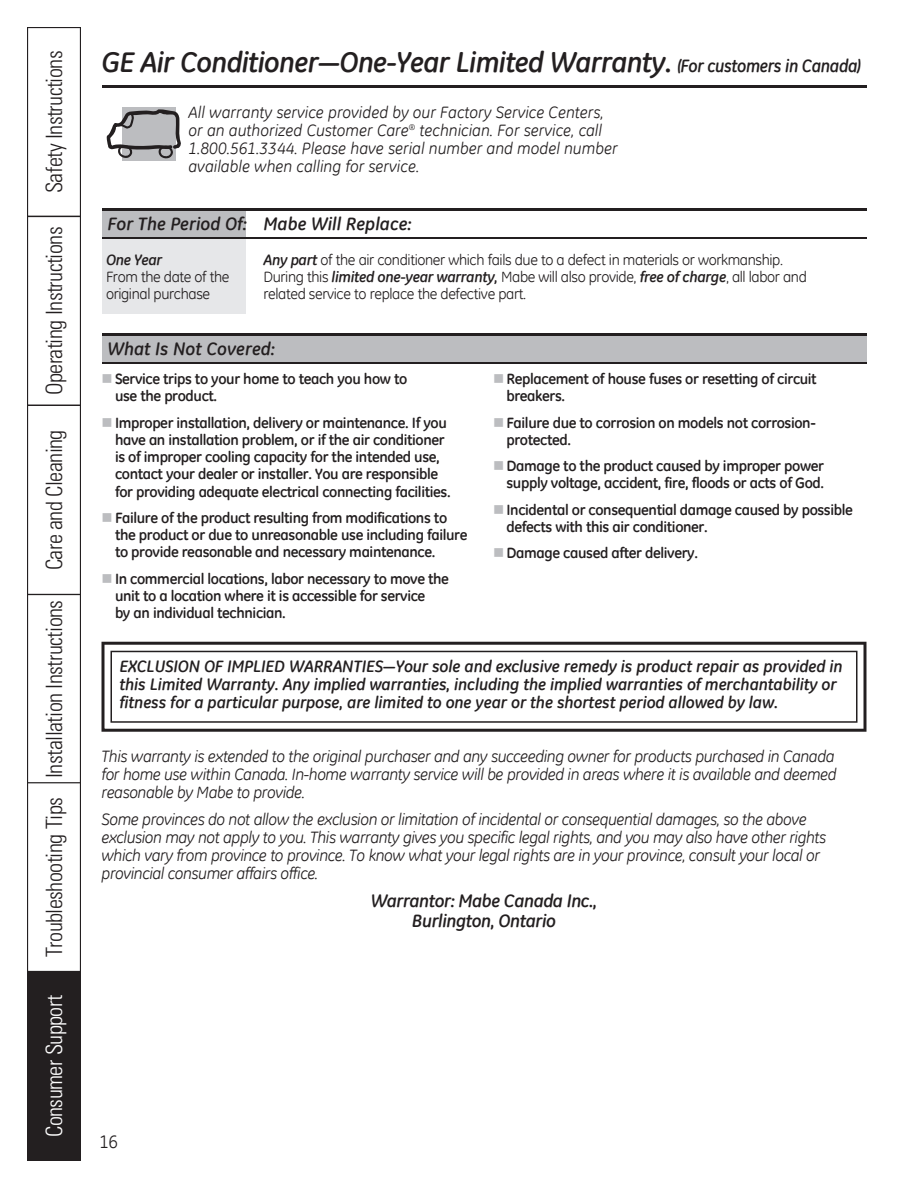
<style>
.page{position:relative;width:918px;height:1188px;background:#fff}
.page>*{position:absolute;margin:0;border:0;box-sizing:border-box;transform-origin:0 0}
.t1{font:italic 700 28.5px "GE Inspira";letter-spacing:-.025em;color:#231f20}
.t2{font:300 condensed 22.5px "Univers LT Std";letter-spacing:-.025em;color:#231f20}
.t3{font:300 condensed 22.5px "Univers LT Std";letter-spacing:-.025em;color:#fff}
.t4{font:italic 700 18px "GE Inspira";color:#231f20}
.t5{font:italic 700 18px/19.5px "GE Inspira";letter-spacing:-.025em;color:#231f20;text-align:center}
.t6{font:18px "GE Inspira";color:#231f20}
.t7{font:italic 16.5px/18px "GE Inspira";letter-spacing:-.025em;color:#231f20}
.t8{font:italic 700 16.5px/18px "GE Inspira";letter-spacing:-.01em;color:#231f20}
.t9{font:italic 16.5px/18px "GE Inspira";color:#231f20}
.t10{font:700 15px/17.2px "GE Inspira";letter-spacing:-.025em;color:#231f20}
.t11{font:15px "GE Inspira";letter-spacing:-.025em;color:#231f20}
.t12{font:italic 700 15px "GE Inspira";letter-spacing:-.025em;color:#231f20}
.s1{font-size:18px}
.s2{font-weight:700;font-style:italic}
.s3{color:#bcbdc0}
</style>
<div class="page">
<svg style="left:27px;top:27px;width:54px;height:1134px"></svg>
<hr style="left:102px;top:86px;width:765px;height:2px;background:#231f20">
<div style="left:102px;top:238px;width:144px;height:76px;background:#e6e7e9"></div>
<div style="left:102px;top:210px;width:144px;height:28px;background:#bcbdc0"></div>
<hr style="left:102px;top:208px;width:765px;height:3px;background:#231f20">
<hr style="left:102px;top:238px;width:765px;height:1px;background:#231f20">
<div style="left:122px;top:107px;width:54px;height:54px;background:#bcbdc0"></div>
<svg style="left:107px;top:109px;width:74px;height:50px"></svg>
<div style="left:102px;top:336px;width:765px;height:27px;background:#bcbdc0"></div>
<hr style="left:102px;top:333px;width:765px;height:3px;background:#231f20">
<hr style="left:102px;top:363px;width:765px;height:1px;background:#231f20">
<svg style="left:102px;top:642px;width:765px;height:90px"></svg>
<svg style="left:111px;top:651px;width:747px;height:72px"></svg>
<h2 class="t2" style="left:41px;top:193px;width:144px;rotate:-90deg">Safety Instructions</h2>
<h2 class="t2" style="left:41px;top:395px;width:170px;rotate:-90deg">Operating Instructions</h2>
<h2 class="t2" style="left:41px;top:570px;width:142px;rotate:-90deg">Care and Cleaning</h2>
<h2 class="t2" style="left:41px;top:778px;width:180px;rotate:-90deg">Installation Instructions</h2>
<h2 class="t2" style="left:41px;top:957px;width:161px;rotate:-90deg">Troubleshooting Tips</h2>
<h2 class="t3" style="left:41px;top:1137px;width:143px;rotate:-90deg">Consumer Support</h2>
<h1 class="t1" style="left:102px;top:44px;width:761px">GE Air Conditioner—One-Year Limited Warranty. <span class="s1">(For customers in Canada)</span></h1>
<p class="t9" style="left:189px;top:103px;width:431px">All warranty service provided by our Factory Service Centers, or an authorized Customer Care<sup>®</sup> technician. For service, call 1.800.561.3344. Please have serial number and model number available when calling for service.</p>
<p class="t4" style="left:108px;top:212px;width:306px">For The Period Of: Mabe Will Replace:</p>
<p class="t12" style="left:106px;top:250px;width:58px">One Year</p>
<p class="t11" style="left:264px;top:250px;width:521px"><span class="s2">Any part</span> of the air conditioner which fails due to a defect in materials or workmanship .</p>
<p class="t11" style="left:106px;top:267px;width:125px">From the date of the</p>
<p class="t11" style="left:264px;top:267px;width:545px">During this <span class="s2">limited one-year warranty,</span> Mabe will also provide, <span class="s2">free of charge</span>, all labor and</p>
<p class="t11" style="left:106px;top:284px;width:106px">original purchase</p>
<p class="t11" style="left:264px;top:284px;width:264px">related service to replace the defective part .</p>
<p class="t4" style="left:108px;top:338px;width:169px">What Is Not Covered:</p>
<p class="t10" style="left:115px;top:370px;width:294px;text-indent:-14px"><span class="s3">■</span> Service trips to your home to teach you how to use the product.</p>
<p class="t10" style="left:115px;top:413px;width:337px;text-indent:-13px"><span class="s3">■</span> Improper installation, delivery or maintenance. If you have an installation problem, or if the air conditioner is of improper cooling capacity for the intended use, contact your dealer or installer. You are responsible for providing adequate electrical connecting facilities.</p>
<p class="t10" style="left:115px;top:509px;width:354px;text-indent:-13px"><span class="s3">■</span> Failure of the product resulting from modifications to the product or due to unreasonable use including failure to provide reasonable and necessary maintenance.</p>
<p class="t10" style="left:115px;top:569px;width:336px;text-indent:-13px"><span class="s3">■</span> In commercial locations, labor necessary to move the unit to a location where it is accessible for service<br>by an individual technician.</p>
<p class="t10" style="left:507px;top:370px;width:312px;text-indent:-14px"><span class="s3">■</span> Replacement of house fuses or resetting of circuit breakers.</p>
<p class="t10" style="left:507px;top:413px;width:311px;text-indent:-14px"><span class="s3">■</span> Failure due to corrosion on models not corrosion&shy;protected.</p>
<p class="t10" style="left:493px;top:457px;width:333px;text-align:right"><span class="s3">■</span> Damage to the product caused by improper power supply voltage, accident, fire, floods or acts of God.</p>
<p class="t10" style="left:507px;top:500px;width:348px;text-indent:-14px"><span class="s3">■</span> Incidental or consequential damage caused by possible defects with this air conditioner.</p>
<p class="t10" style="left:493px;top:544px;width:206px"><span class="s3">■</span> Damage caused after delivery.</p>
<p class="t8" style="left:120px;top:657px;width:725px">EXCLUSION OF IMPLIED WARRANTIES—Your sole and exclusive remedy is product repair as provided in this Limited Warranty . Any implied warranties, including the implied warranties of merchantability or fitness for a particular purpose, are limited to one year or the shortest period allowed by law .</p>
<p class="t7" style="left:102px;top:747px;width:737px">This warranty is extended to the original purchaser and any succeeding owner for products purchased in Canada for home use within Canada. In-home warranty service will be provided in areas where it is available and deemed reasonable by Mabe to provide.</p>
<p class="t7" style="left:102px;top:810px;width:726px">Some provinces do not allow the exclusion or limitation of incidental or consequential damages, so the above exclusion may not apply to you. This warranty gives you specific legal rights, and you may also have other rights which vary from province to province. To know what your legal rights are in your province, consult your local or provincial consumer affairs office.</p>
<p class="t5" style="left:371px;top:891px;width:228px">Warrantor: Mabe Canada Inc .,<br>Burlington, Ontario</p>
<p class="t6" style="left:99px;top:1130px;width:21px">16</p>
</div>
